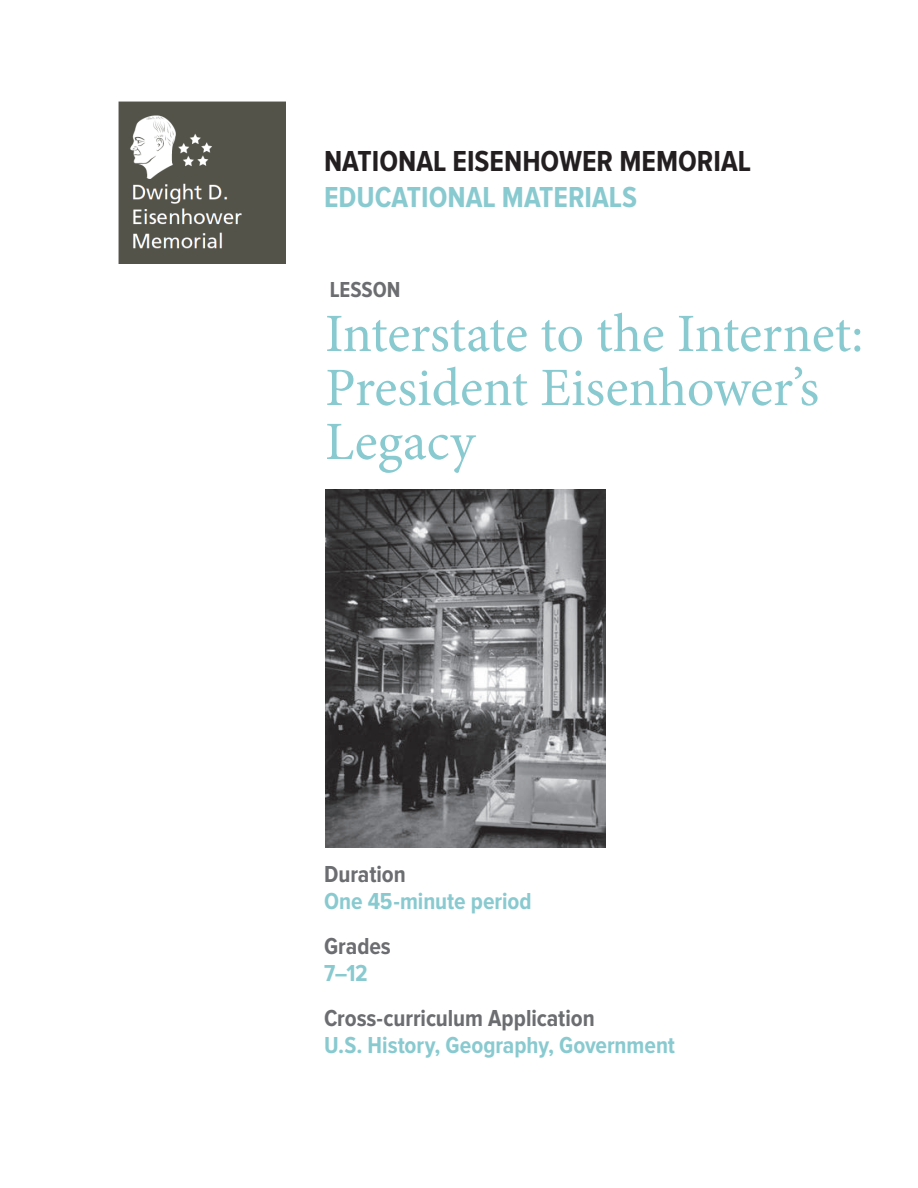
<style>
.page{position:relative;width:918px;height:1188px;background:#fff}
.page>*{position:absolute;margin:0;border:0;box-sizing:border-box;transform-origin:0 0}
.MomentTitle{font:54px/54px "Minion Pro";color:#88cad0}
.ProgramHead{font:700 condensed 30px "Proxima Nova";color:#231f20}
.ProgramHead-2{font:700 condensed 30px "Proxima Nova";color:#88cad0}
.ContentsList{font:700 condensed 24px/27px "Proxima Nova";color:#88cad0}
.ContentsList-2{font:700 condensed 24px/27px "Proxima Nova";color:#6c6d70}
.Deck{font:700 condensed 22.5px "Proxima Nova";color:#6c6d70}
.s1{color:#6c6d70}
.s2{color:#88cad0}
</style>
<div class="page">
<img style="left:119px;top:101px;width:167px;height:163px">
<img style="left:325px;top:490px;width:281px;height:358px">
<p class="ProgramHead" style="left:324px;top:144px;width:428px">NATIONAL EISENHOWER MEMORIAL</p>
<p class="ProgramHead-2" style="left:324px;top:180px;width:315px">EDUCATIONAL MATERIALS</p>
<p class="Deck" style="left:330px;top:277px;width:72px">LESSON</p>
<p class="MomentTitle" style="left:325px;top:307px;width:540px">Interstate to the Internet:<br>President Eisenhower’s<br>Legacy</p>
<p class="ContentsList" style="left:324px;top:860px;width:209px"><span class="s1">Duration<br></span>One 45-minute period</p>
<p class="ContentsList-2" style="left:324px;top:932px;width:68px">Grades<br><span class="s2">7–12</span></p>
<p class="ContentsList" style="left:324px;top:1004px;width:353px"><span class="s1">Cross-curriculum Application<br></span>U.S. History, Geography, Government</p>
</div>
